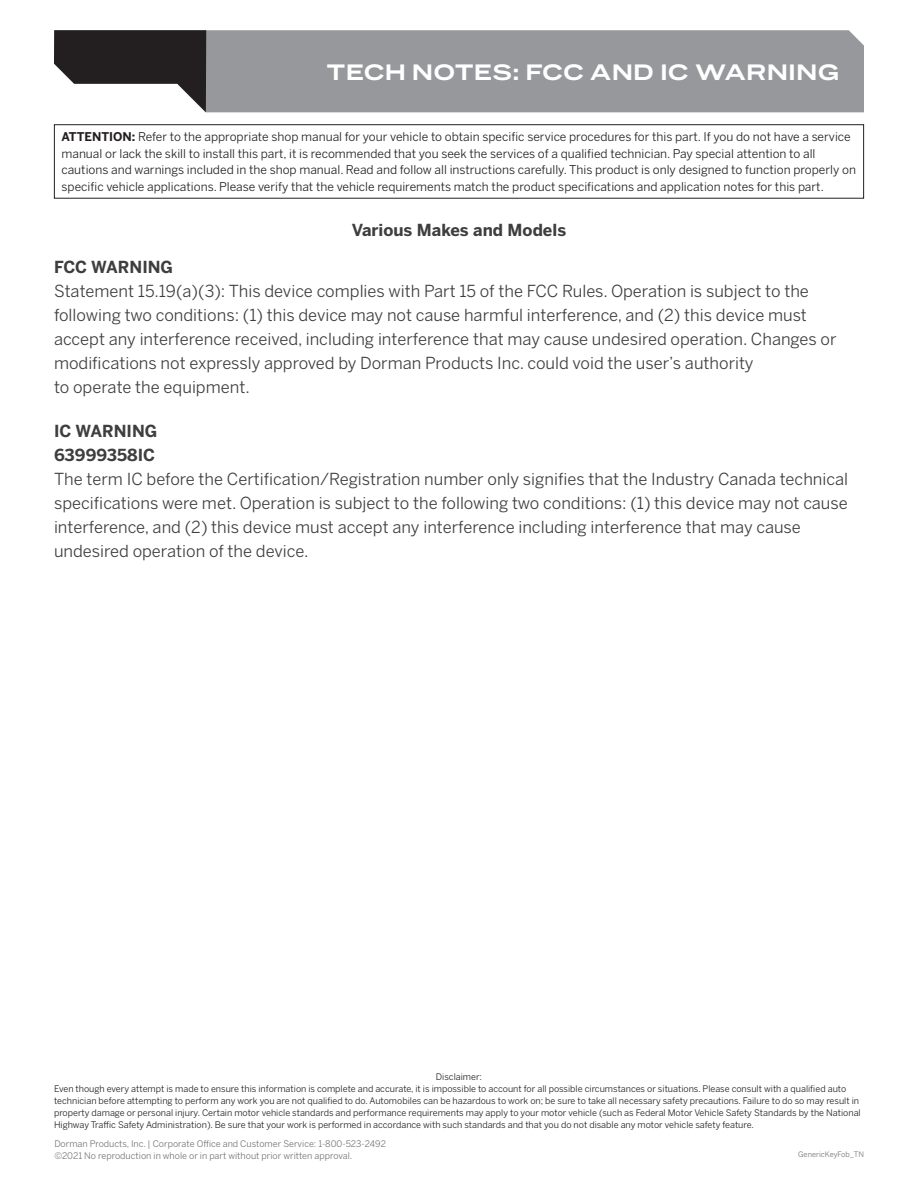
<style>
.page{position:relative;width:918px;height:1188px;background:#fff}
.page>*{position:absolute;margin:0;border:0;box-sizing:border-box;transform-origin:0 0}
.t1{font:700 21px "Benton Sans Wide";letter-spacing:.005em;color:#fff}
.Value_Head_Line{font:16.5px/24px "Benton Sans";color:#3e3e3f}
.Value_Head_Line-2{font:700 16.5px "Benton Sans";color:#3e3e3f}
.t2{font:12px/16.5px "Benton Sans";color:#231f20}
.t3{font:9px/12px "Benton Sans";color:#231f20}
.t4{font:9px/12px "Benton Sans";color:#727376}
.t5{font:7.5px "Benton Sans";color:#727376}
.s1{font-weight:700}
</style>
<div class="page">
<div style="left:206px;top:30px;width:658px;height:82px;background:#96989b"></div>
<svg style="left:54px;top:30px;width:152px;height:82px"></svg>
<div style="left:54px;top:124px;width:810px;height:75px;border:1px solid #231f20"></div>
<p class="t1" style="left:326px;top:58px;width:514px">TECH NOTES: FCC AND IC WARNING</p>
<p class="t2" style="left:62px;top:129px;width:796px"><span class="s1">ATTENTION:</span> Refer to the appropriate shop manual for your vehicle to obtain specific service procedures for this part. If you do not have a service manual or lack the skill to install this part, it is recommended that you seek the services of a qualified technician. Pay special attention to all cautions and warnings included in the shop manual. Read and follow all instructions carefully. This product is only designed to function properly on specific vehicle applications. Please verify that the vehicle requirements match the product specifications and application notes for this part.</p>
<p class="Value_Head_Line-2" style="left:352px;top:219px;width:216px">Various Makes and Models</p>
<p class="Value_Head_Line-2" style="left:54px;top:257px;width:121px">FCC WARNING</p>
<p class="Value_Head_Line" style="left:54px;top:279px;width:784px">Statement 15.19(a)(3): This device complies with Part 15 of the FCC Rules. Operation is subject to the following two conditions: (1) this device may not cause harmful interference, and (2) this device must accept any interference received, including interference that may cause undesired operation. Changes or modifications not expressly approved by Dorman Products Inc. could void the user’s authority<br>to operate the equipment.</p>
<p class="Value_Head_Line-2" style="left:54px;top:421px;width:105px">IC WARNING</p>
<p class="Value_Head_Line-2" style="left:54px;top:445px;width:103px">63999358IC</p>
<p class="Value_Head_Line" style="left:54px;top:468px;width:796px">The term IC before the Certification/Registration number only signifies that the Industry Canada technical specifications were met. Operation is subject to the following two conditions: (1) this device may not cause interference, and (2) this device must accept any interference including interference that may cause undesired operation of the device.</p>
<p class="t3" style="left:54px;top:1070px;width:808px;text-indent:382px">Disclaimer:<br>Even though every attempt is made to ensure this information is complete and accurate, it is impossible to account for all possible circumstances or situations. Please consult with a qualified auto technician before attempting to perform any work you are not qualified to do. Automobiles can be hazardous to work on; be sure to take all necessary safety precautions. Failure to do so may result in property damage or personal injury. Certain motor vehicle standards and performance requirements may apply to your motor vehicle (such as Federal Motor Vehicle Safety Standards by the National Highway Traffic Safety Administration). Be sure that your work is performed in accordance with such standards and that you do not disable any motor vehicle safety feature.</p>
<p class="t4" style="left:54px;top:1138px;width:333px">Dorman Products, Inc. | Corporate Office and Customer Service: 1-800-523-2492 ©2021 No reproduction in whole or in part without prior written approval.</p>
<p class="t5" style="left:798px;top:1150px;width:67px">GenericKeyFob_TN</p>
</div>
